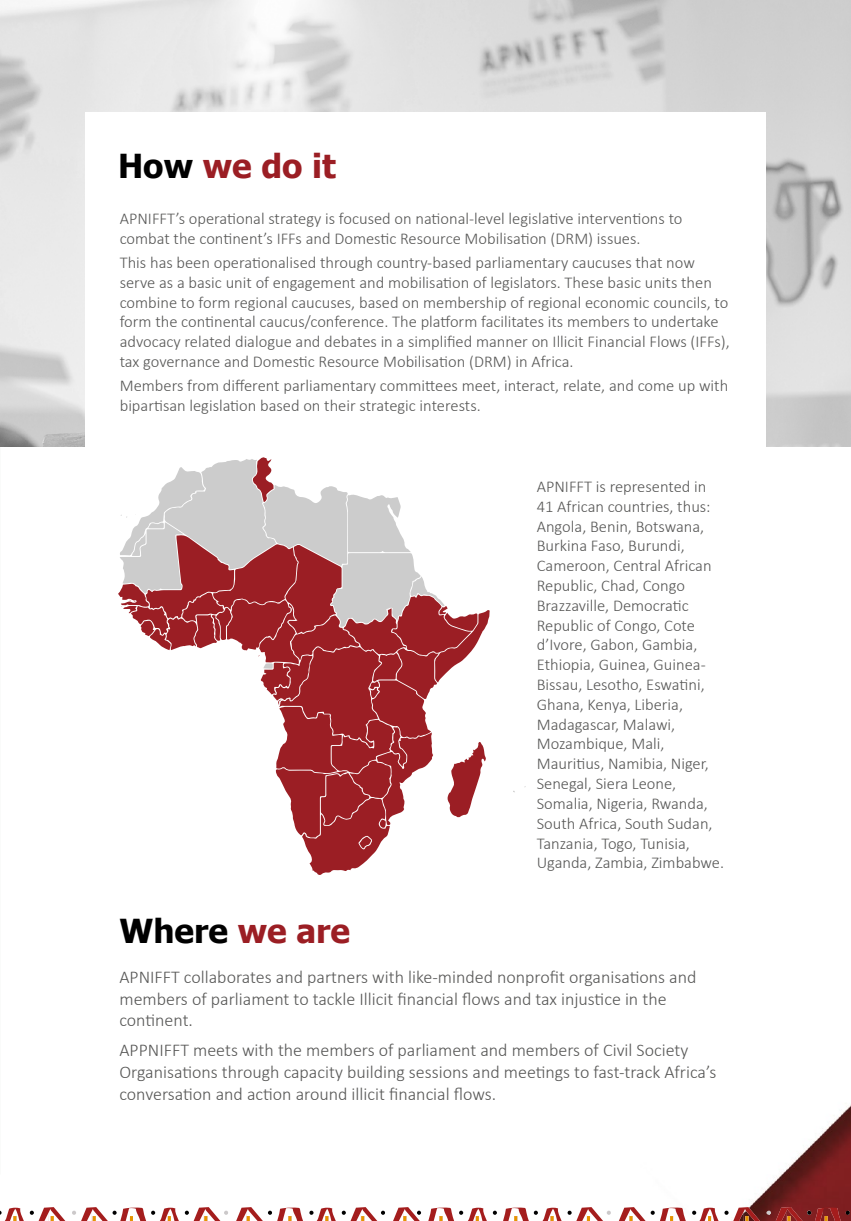
<style>
.page{position:relative;width:851px;height:1221px;background:#fff}
.page>*{position:absolute;margin:0;border:0;box-sizing:border-box;transform-origin:0 0}
.t1{font:700 33px "Tahoma";color:#000}
.t2{font:700 33px "Tahoma";color:#9b1e24}
.t3{font:300 18px/21.6px "Calibri";color:#575756}
.t4{font:300 16.5px/19.8px "Calibri";color:#575756}
.s1{color:#000}
.s2{color:#9b1e24}
</style>
<div class="page">
<img style="left:0;top:0;width:850px;height:446px">
<img style="left:750px;top:1106px;width:100px;height:114px">
<div style="left:85px;top:113px;width:680px;height:358px;background:#fff"></div>
<svg style="left:0;top:1206px;width:849px;height:14px"></svg>
<svg style="left:118px;top:457px;width:371px;height:418px"></svg>
<h1 class="t2" style="left:118px;top:143px;width:219px"><span class="s1">How</span> we do it</h1>
<p class="t4" style="left:120px;top:208px;width:564px">APNIFFT’s operational strategy is focused on national-level legislative interventions to combat the continent’s IFFs and Domestic Resource Mobilisation (DRM) issues.</p>
<p class="t4" style="left:120px;top:252px;width:611px">This has been operationalised through country-based parliamentary caucuses that now serve as a basic unit of engagement and mobilisation of legislators. These basic units then combine to form regional caucuses, based on membership of regional economic councils, to form the continental caucus/conference. The platform facilitates its members to undertake advocacy related dialogue and debates in a simplified manner on Illicit Financial Flows (IFFs), tax governance and Domestic Resource Mobilisation (DRM) in Africa.</p>
<p class="t4" style="left:120px;top:375px;width:610px">Members from different parliamentary committees meet, interact, relate, and come up with bipartisan legislation based on their strategic interests.</p>
<p class="t4" style="left:536px;top:476px;width:189px">APNIFFT is represented in<br>41 African countries, thus:<br>Angola, Benin, Botswana,<br>Burkina Faso, Burundi,<br>Cameroon, Central African<br>Republic, Chad, Congo<br>Brazzaville, Democratic<br>Republic of Congo, Cote d’Ivore, Gabon, Gambia,<br>Ethiopia, Guinea, Guinea-<br>Bissau, Lesotho, Eswatini,<br>Ghana, Kenya, Liberia,<br>Madagascar, Malawi,<br>Mozambique, Mali,<br>Mauritius, Namibia, Niger,<br>Senegal, Siera Leone,<br>Somalia, Nigeria, Rwanda,<br>South Africa, South Sudan,<br>Tanzania, Togo, Tunisia,<br>Uganda, Zambia, Zimbabwe.</p>
<h1 class="t1" style="left:119px;top:907px;width:232px">Where <span class="s2">we are</span></h1>
<p class="t3" style="left:119px;top:965px;width:578px">APNIFFT collaborates and partners with like-minded nonprofit organisations and members of parliament to tackle Illicit financial flows and tax injustice in the continent.</p>
<p class="t3" style="left:119px;top:1039px;width:598px">APPNIFFT meets with the members of parliament and members of Civil Society<br>Organisations through capacity building sessions and meetings to fast-track Africa’s conversation and action around illicit financial flows.</p>
</div>
